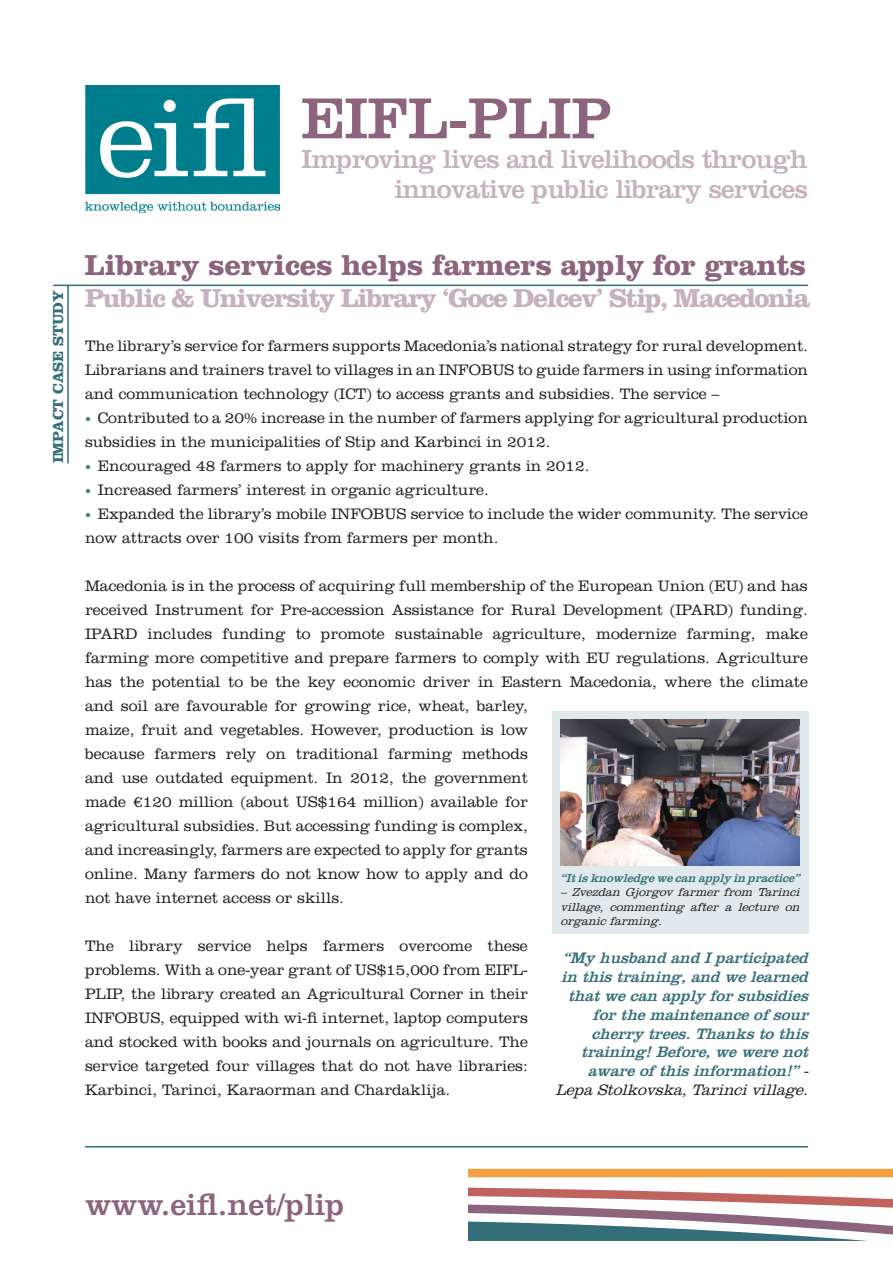
<style>
.page{position:relative;width:893px;height:1263px;background:#fff}
.page>*{position:absolute;margin:0;border:0;box-sizing:border-box;transform-origin:0 0}
.t1{font:60px "Clarendon LT Std";color:#8d647d}
.t2{font:31.5px "Clarendon LT Std";color:#8d647d}
.t3{font:700 30px "Clarendon LT Std";letter-spacing:-.01em;color:#8d647d}
.t4{font:27px/30px "Clarendon LT Std";letter-spacing:-.03em;color:#c6b1be;text-align:right}
.t5{font:700 27px "Clarendon LT Std";letter-spacing:-.055em;color:#c6b1be}
.Bullets{font:300 15.75px/24px "Clarendon LT Std";color:#231f20}
.Bullets-2{font:italic 15.75px/18.9px "Clarendon LT Std";color:#336e79;text-align:right}
.t6{font:700 15px "Clarendon LT Std";color:#336e79}
.Bullets-3{font:italic 300 12px/14.4px "Clarendon LT Std";color:#231f20;text-align:justify}
.Bullets-4{font:italic 12px "Clarendon LT Std";color:#336e79}
.s1{font-weight:700;font-size:12px;color:#336e79}
.s2{font-weight:300;color:#231f20}
</style>
<div class="page">
<hr style="left:85px;top:1146px;width:723px;height:1px;background:#336e79">
<hr style="left:53px;top:285px;width:755px;height:1px;background:#336e79">
<hr style="left:67px;top:285px;width:2px;height:178px;background:#336e79">
<div style="left:552px;top:711px;width:256px;height:222px;background:#e0e9eb"></div>
<img style="left:560px;top:720px;width:240px;height:145px">
<svg style="left:468px;top:1169px;width:425px;height:51px"></svg>
<svg style="left:468px;top:1220px;width:425px;height:21px"></svg>
<img style="left:85px;top:85px;width:194px;height:128px">
<p class="t6" style="left:49px;top:463px;width:175px;rotate:-90deg">IMPACT CASE STUDY</p>
<p class="t1" style="left:301px;top:83px;width:312px">EIFL-PLIP</p>
<p class="t4" style="left:302px;top:144px;width:508px">Improving lives and livelihoods through innovative public library services</p>
<p class="t3" style="left:85px;top:247px;width:723px">Library services helps farmers apply for grants</p>
<p class="t5" style="left:85px;top:282px;width:727px">Public &amp; University Library ‘Goce Delcev’ Stip, Macedonia</p>
<p class="Bullets" style="left:85px;top:334px;width:724px;text-align:justify">The library’s service for farmers supports Macedonia’s national strategy for rural development.<br>Librarians and trainers travel to villages in an INFOBUS to guide farmers in using information and communication technology (ICT) to access grants and subsidies. The service –</p>
<p class="Bullets" style="left:85px;top:406px;width:724px"><span class="s1">•</span> Contributed to a 20% increase in the number of farmers applying for agricultural production subsidies in the municipalities of Stip and Karbinci in 2012.</p>
<p class="Bullets" style="left:85px;top:454px;width:506px"><span class="s1">•</span> Encouraged 48 farmers to apply for machinery grants in 2012.</p>
<p class="Bullets" style="left:85px;top:478px;width:405px"><span class="s1">•</span> Increased farmers’ interest in organic agriculture.</p>
<p class="Bullets" style="left:85px;top:502px;width:724px"><span class="s1">•</span> Expanded the library’s mobile INFOBUS service to include the wider community. The service now attracts over 100 visits from farmers per month.</p>
<p class="Bullets" style="left:85px;top:574px;width:724px">Macedonia is in the process of acquiring full membership of the European Union (EU) and has received Instrument for Pre-accession Assistance for Rural Development (IPARD) funding.<br>IPARD includes funding to promote sustainable agriculture, modernize farming, make farming more competitive and prepare farmers to comply with EU regulations. Agriculture has the potential to be the key economic driver in Eastern Macedonia, where the climate and soil are favourable for growing rice, wheat, barley,<br>maize, fruit and vegetables. However, production is low<br>because farmers rely on traditional farming methods<br>and use outdated equipment. In 2012, the government<br>made €120 million (about US$164 million) available for<br>agricultural subsidies. But accessing funding is complex,<br>and increasingly, farmers are expected to apply for grants<br>online. Many farmers do not know how to apply and do<br>not have internet access or skills.</p>
<p class="Bullets" style="left:85px;top:934px;width:444px;text-align:justify">The library service helps farmers overcome these problems. With a one-year grant of US$15,000 from EIFL-PLIP, the library created an Agricultural Corner in their INFOBUS, equipped with wi-fi internet, laptop computers and stocked with books and journals on agriculture. The service targeted four villages that do not have libraries:<br>Karbinci, Tarinci, Karaorman and Chardaklija.</p>
<p class="Bullets-4" style="left:560px;top:871px;width:244px">“Itisknowledgewecan app ly in p ractice”</p>
<p class="Bullets-3" style="left:560px;top:885px;width:244px">– Zvezdan Gjorgov farmer from Tarinci village, commenting after a lecture on organicfarming.</p>
<p class="Bullets-2" style="left:555px;top:948px;width:259px">“My husband and Ip articip ated in thistraining,and welearned thatwecan app ly forsubsidies forthemaintenanceofsour cherry trees.Thankstothis training!Before,wewerenot awareofthisinformation!”<span class="s2">-<br>Lep aStolkovska,Tarincivillage.</span></p>
<p class="t2" style="left:85px;top:1186px;width:261px">www.eifl.net/plip</p>
</div>
